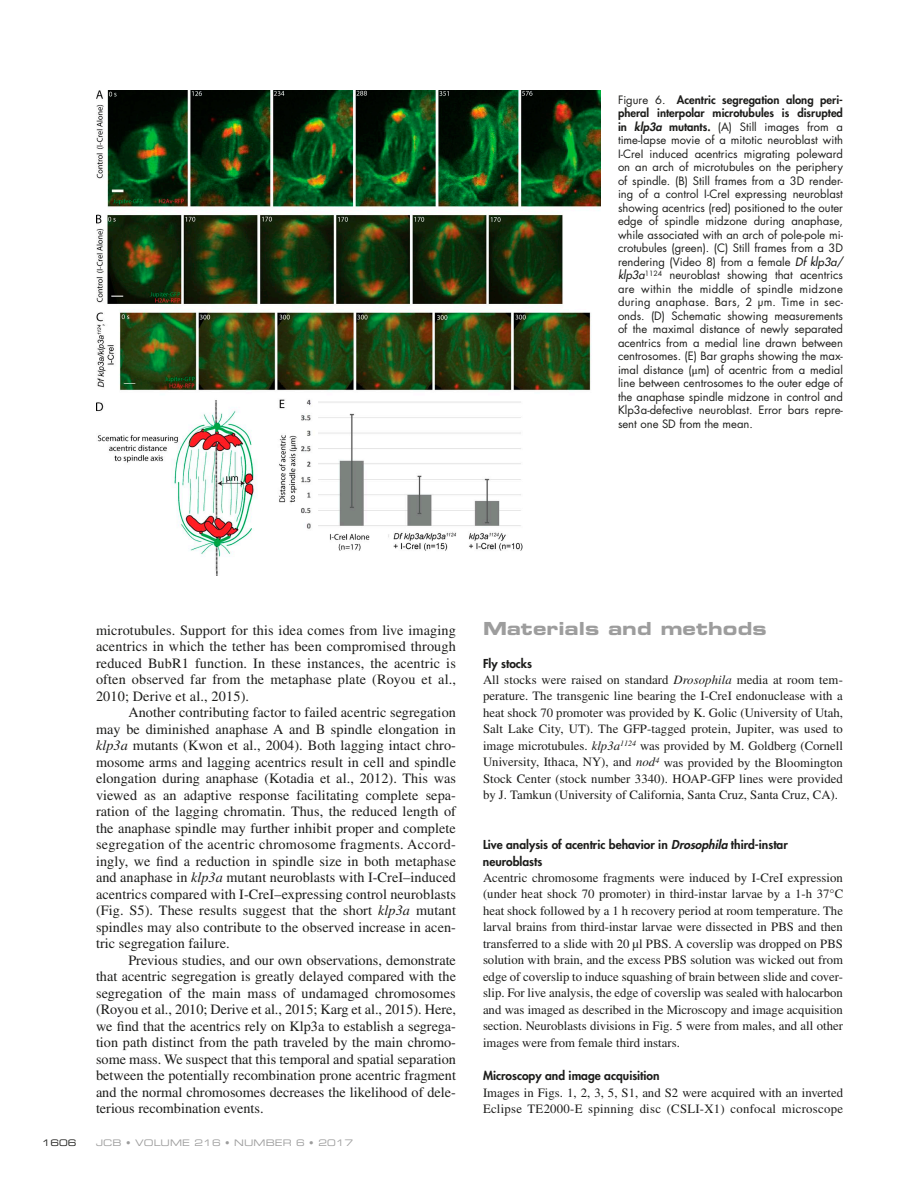
<style>
.page{position:relative;width:918px;height:1188px;background:#fff}
.page>*{position:absolute;margin:0;border:0;box-sizing:border-box;transform-origin:0 0}
.t1{font:18px "Eurostile LT Std Bold Ex 2";letter-spacing:.005em;color:#9d9d9d}
.t2{font:14.25px/16.5px "Times LT Std";letter-spacing:.005em;color:#1d1d1b;text-align:justify}
.t3{font:12.75px/16.5px "Times LT Std";color:#1d1d1b;text-align:justify}
.t4{font:12.75px/16.5px "Times LT Std";letter-spacing:.02em;color:#1d1d1b}
.t5{font:800 12px/16.5px "Futura Std";color:#1d1d1b}
.t6{font:11.25px/13.5px "Futura Std";color:#1d1d1b;text-align:justify}
.t7{font:9px "Eurostile LT Std Ex 2";letter-spacing:.01em;color:#9d9d9d}
.t8{font:9px "Eurostile LT Std Ex 2";color:#1d1d1b}
.s1{font-weight:800}
.s2{font-weight:800;font-style:italic}
.s3{font-weight:500;font-style:italic}
.s4{font-family:"STIX General"}
.s5{font-style:italic}
</style>
<div class="page">
<img style="left:96px;top:90px;width:504px;height:486px">
<p class="t6" style="left:618px;top:93px;width:227px">Figure 6. <span class="s1">Acentric segregation along peri&shy;pheral interpolar microtubules is disrupted in</span> <span class="s2">klp3a</span> <span class="s1">mutants.</span> (A) Still images from a time-lapse movie of a mitotic neuroblast with I-CreI induced acentrics migrating poleward on an arch of microtubules on the periphery of spindle. (B) Still frames from a 3D render&shy;ing of a control I-CreI expressing neuroblast showing acentrics (red) positioned to the outer edge of spindle midzone during anaphase, while associated with an arch of pole-pole mi&shy;crotubules (green). (C) Still frames from a 3D rendering (Video 8) from a female <span class="s3">Df klp3a/ klp3a</span><sup>1124</sup> neuroblast showing that acentrics are within the middle of spindle midzone during anaphase. Bars, 2 µm. Time in sec&shy;onds. (D) Schematic showing measurements of the maximal distance of newly separated acentrics from a medial line drawn between centrosomes. (E) Bar graphs showing the max&shy;imal distance (<span class="s4">μ</span>m) of acentric from a medial line between centrosomes to the outer edge of the anaphase spindle midzone in control and Klp3a-defective neuroblast. Error bars repre&shy;sent one SD from the mean.</p>
<p class="t2" style="left:96px;top:621px;width:362px">microtubules. Support for this idea comes from live imaging acentrics in which the tether has been compromised through reduced BubR1 function. In these instances, the acentric is often observed far from the metaphase plate (Royou et al., 2010; Derive et al., 2015).</p>
<p class="t2" style="left:96px;top:704px;width:362px;text-indent:32px">Another contributing factor to failed acentric segregation may be diminished anaphase A and B spindle elongation in <span class="s5">klp3a</span> mutants (Kwon et al., 2004). Both lagging intact chro&shy;mosome arms and lagging acentrics result in cell and spindle elongation during anaphase (Kotadia et al., 2012). This was viewed as an adaptive response facilitating complete sepa&shy;ration of the lagging chromatin. Thus, the reduced length of the anaphase spindle may further inhibit proper and complete segregation of the acentric chromosome fragments. Accord&shy;ingly, we find a reduction in spindle size in both metaphase and anaphase in <span class="s5">klp3a</span> mutant neuroblasts with I-CreI–induced acentrics compared with I-CreI–expressing control neuroblasts (Fig. S5). These results suggest that the short <span class="s5">klp3a</span> mutant spindles may also contribute to the observed increase in acen&shy;tric segregation failure.</p>
<p class="t2" style="left:96px;top:951px;width:362px;text-indent:32px">Previous studies, and our own observations, demonstrate that acentric segregation is greatly delayed compared with the segregation of the main mass of undamaged chromosomes (Royou et al., 2010; Derive et al., 2015; Karg et al., 2015). Here, we find that the acentrics rely on Klp3a to establish a segrega&shy;tion path distinct from the path traveled by the main chromo&shy;some mass. We suspect that this temporal and spatial separation between the potentially recombination prone acentric fragment and the normal chromosomes decreases the likelihood of dele&shy;terious recombination events.</p>
<p class="t8" style="left:42px;top:1136px;width:36px">1606</p>
<p class="t7" style="left:96px;top:1136px;width:259px">JCB • VOLUME 216 • NUMBER 6 • 2017</p>
<p class="t1" style="left:483px;top:615px;width:285px">Materials and methods</p>
<p class="t5" style="left:483px;top:655px;width:51px">Fly stocks</p>
<p class="t3" style="left:483px;top:671px;width:362px">All stocks were raised on standard <span class="s5">Drosophila</span> media at room tem&shy;perature. The transgenic line bearing the I-CreI endonuclease with a heat shock 70 promoter was provided by K. Golic (University of Utah, Salt Lake City, UT). The GFP-tagged protein, Jupiter, was used to image microtubules. <span class="s5">klp3a</span><sup>1124</sup> was provided by M. Goldberg (Cornell University, Ithaca, NY), and <span class="s5">nod</span><sup>4</sup> was provided by the Bloomington Stock Center (stock number 3340). HOAP-GFP lines were provided by J. Tamkun (University of California, Santa Cruz, Santa Cruz, CA).</p>
<p class="t5" style="left:483px;top:836px;width:306px">Live analysis of acentric behavior in <span class="s5">Drosophila</span> third-instar neuroblasts</p>
<p class="t3" style="left:483px;top:869px;width:362px">Acentric chromosome fragments were induced by I-CreI expression (under heat shock 70 promoter) in third-instar larvae by a 1-h 37°C heat shock followed by a 1 h recovery period at room temperature. The larval brains from third-instar larvae were dissected in PBS and then transferred to a slide with 20 µl PBS. A coverslip was dropped on PBS solution with brain, and the excess PBS solution was wicked out from edge of coverslip to induce squashing of brain between slide and cover&shy;slip. For live analysis, the edge of coverslip was sealed with halocarbon and was imaged as described in the Microscopy and image acquisition section. Neuroblasts divisions in Fig. 5 were from males, and all other images were from female third instars.</p>
<p class="t5" style="left:483px;top:1067px;width:178px">Microscopy and image acquisition</p>
<p class="t4" style="left:483px;top:1084px;width:362px">Images in Figs. 1, 2, 3, 5, S1, and S2 were acquired with an inverted<br>Eclipse TE2000-E spinning disc (CSLI-X1) confocal microscope</p>
</div>
